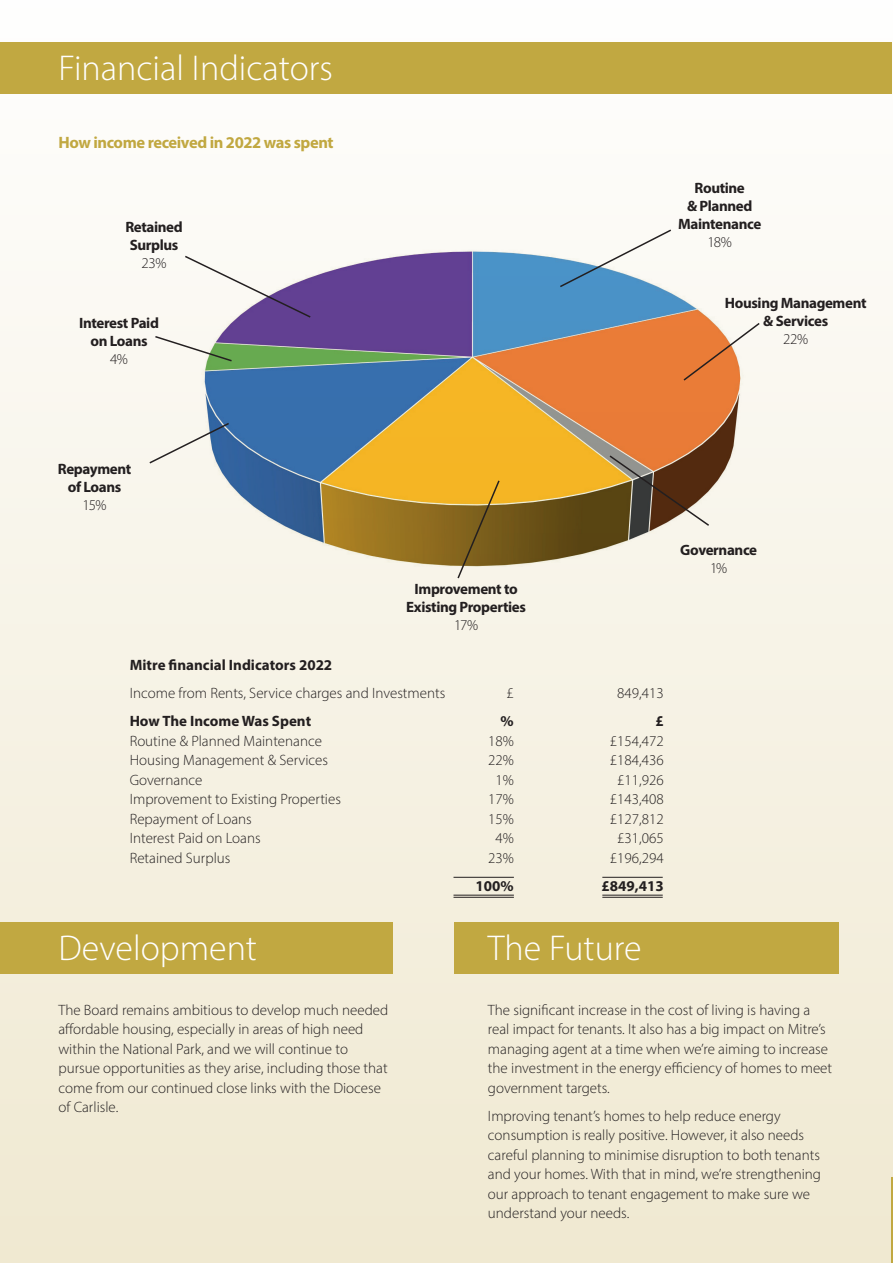
<style>
.page{position:relative;width:893px;height:1263px;background:#fff}
.page>*{position:absolute;margin:0;border:0;box-sizing:border-box;transform-origin:0 0}
.t1{font:300 36px "Myriad Pro";color:#fff}
.t2{font:700 16.5px "Myriad Pro";letter-spacing:-.025em;color:#c1a841}
.t3{font:300 15px/19.5px "Myriad Pro";color:#231f20}
.t4{font:700 15px/18px "Myriad Pro";letter-spacing:-.025em;color:#231f20;text-align:center}
.t5{font:700 15px "Myriad Pro";color:#231f20}
</style>
<div class="page">
<div style="left:0;top:0;width:893px;height:1263px;background:linear-gradient(to bottom,#fefefd,#f0e9d1)"></div>
<img style="left:153px;top:235px;width:596px;height:349px">
<div style="left:0;top:43px;width:892px;height:51px;background:#c1a841"></div>
<div style="left:0;top:923px;width:392px;height:51px;background:#c1a841"></div>
<div style="left:454px;top:923px;width:385px;height:51px;background:#c1a841"></div>
<svg style="left:183px;top:254px;width:129px;height:65px"></svg>
<svg style="left:558px;top:228px;width:115px;height:61px"></svg>
<svg style="left:608px;top:454px;width:103px;height:73px;background:#7c5f41"></svg>
<svg style="left:148px;top:421px;width:83px;height:44px;background:#c5ced5"></svg>
<svg style="left:154px;top:335px;width:79px;height:28px"></svg>
<svg style="left:456px;top:479px;width:45px;height:101px;background:#a8873c"></svg>
<svg style="left:682px;top:321px;width:79px;height:61px"></svg>
<hr style="left:602px;top:877px;width:61px;height:1px;background:#231f20">
<hr style="left:453px;top:877px;width:61px;height:1px;background:#231f20">
<hr style="left:602px;top:895px;width:61px;height:1px;background:#231f20">
<hr style="left:453px;top:895px;width:61px;height:1px;background:#231f20">
<hr style="left:602px;top:897px;width:61px;height:1px;background:#231f20">
<hr style="left:453px;top:897px;width:61px;height:1px;background:#231f20">
<hr style="left:892px;top:1178px;width:1px;height:85px;background:#c1a841">
<h1 class="t1" style="left:58px;top:46px;width:276px">Financial Indicators</h1>
<p class="t2" style="left:58px;top:132px;width:277px">How income received in 2022 was spent</p>
<p class="t4" style="left:125px;top:218px;width:59px;text-align:left">Retained<br>Surplus</p>
<p class="t3" style="left:142px;top:254px;width:27px">23%</p>
<p class="t4" style="left:79px;top:313px;width:81px">Interest Paid on Loans</p>
<p class="t3" style="left:110px;top:349px;width:19px">4%</p>
<p class="t4" style="left:678px;top:178px;width:85px">Routine<br>&amp; Planned<br>Maintenance</p>
<p class="t3" style="left:707px;top:232px;width:26px">18%</p>
<p class="t4" style="left:725px;top:293px;width:143px">Housing Management &amp; Services</p>
<p class="t3" style="left:783px;top:329px;width:27px">22%</p>
<p class="t4" style="left:58px;top:460px;width:75px">Repayment of Loans</p>
<p class="t3" style="left:83px;top:495px;width:25px">15%</p>
<p class="t4" style="left:406px;top:579px;width:121px">Improvement to<br>Existing Properties</p>
<p class="t3" style="left:454px;top:615px;width:25px">17%</p>
<p class="t5" style="left:130px;top:655px;width:204px">Mitre financial Indicators 2022</p>
<p class="t3" style="left:130px;top:683px;width:317px">Income from Rents, Service charges and Investments</p>
<p class="t3" style="left:506px;top:683px;width:9px">£</p>
<p class="t3" style="left:617px;top:683px;width:48px">849,413</p>
<p class="t5" style="left:130px;top:711px;width:183px">How The Income Was Spent</p>
<p class="t4" style="left:500px;top:712px;width:15px">%</p>
<p class="t4" style="left:655px;top:712px;width:10px">£</p>
<p class="t3" style="left:130px;top:731px;width:194px">Routine &amp; Planned Maintenance</p>
<p class="t3" style="left:488px;top:731px;width:27px">18%</p>
<p class="t3" style="left:610px;top:731px;width:55px">£154,472</p>
<p class="t3" style="left:130px;top:750px;width:200px">Housing Management &amp; Services</p>
<p class="t3" style="left:488px;top:750px;width:27px">22%</p>
<p class="t3" style="left:610px;top:750px;width:55px">£184,436</p>
<p class="t3" style="left:130px;top:770px;width:74px">Governance</p>
<p class="t3" style="left:495px;top:770px;width:20px">1%</p>
<p class="t3" style="left:617px;top:770px;width:48px">£11,926</p>
<p class="t3" style="left:130px;top:789px;width:213px">Improvement to Existing Properties</p>
<p class="t3" style="left:488px;top:789px;width:27px">17%</p>
<p class="t3" style="left:610px;top:789px;width:55px">£143,408</p>
<p class="t3" style="left:130px;top:809px;width:124px">Repayment of Loans</p>
<p class="t3" style="left:488px;top:809px;width:27px">15%</p>
<p class="t3" style="left:610px;top:809px;width:55px">£127,812</p>
<p class="t3" style="left:130px;top:828px;width:132px">Interest Paid on Loans</p>
<p class="t3" style="left:495px;top:828px;width:20px">4%</p>
<p class="t3" style="left:617px;top:828px;width:48px">£31,065</p>
<p class="t3" style="left:130px;top:848px;width:102px">Retained Surplus</p>
<p class="t3" style="left:488px;top:848px;width:27px">23%</p>
<p class="t3" style="left:610px;top:848px;width:55px">£196,294</p>
<p class="t4" style="left:476px;top:876px;width:40px">100%</p>
<p class="t4" style="left:602px;top:876px;width:64px">£849,413</p>
<p class="t4" style="left:680px;top:540px;width:78px">Governance</p>
<p class="t3" style="left:710px;top:558px;width:19px">1%</p>
<h1 class="t1" style="left:58px;top:927px;width:200px">Development</h1>
<h1 class="t1" style="left:488px;top:927px;width:155px">The Future</h1>
<p class="t3" style="left:58px;top:1000px;width:331px">The Board remains ambitious to develop much needed affordable housing, especially in areas of high need within the National Park, and we will continue to pursue opportunities as they arise, including those that come from our continued close links with the Diocese of Carlisle.</p>
<p class="t3" style="left:488px;top:1000px;width:346px">The significant increase in the cost of living is having a real impact for tenants. It also has a big impact on Mitre’s managing agent at a time when we’re aiming to increase the investment in the energy efficiency of homes to meet government targets.</p>
<p class="t3" style="left:488px;top:1106px;width:335px">Improving tenant’s homes to help reduce energy consumption is really positive. However, it also needs careful planning to minimise disruption to both tenants and your homes. With that in mind, we’re strengthening our approach to tenant engagement to make sure we understand your needs.</p>
</div>
